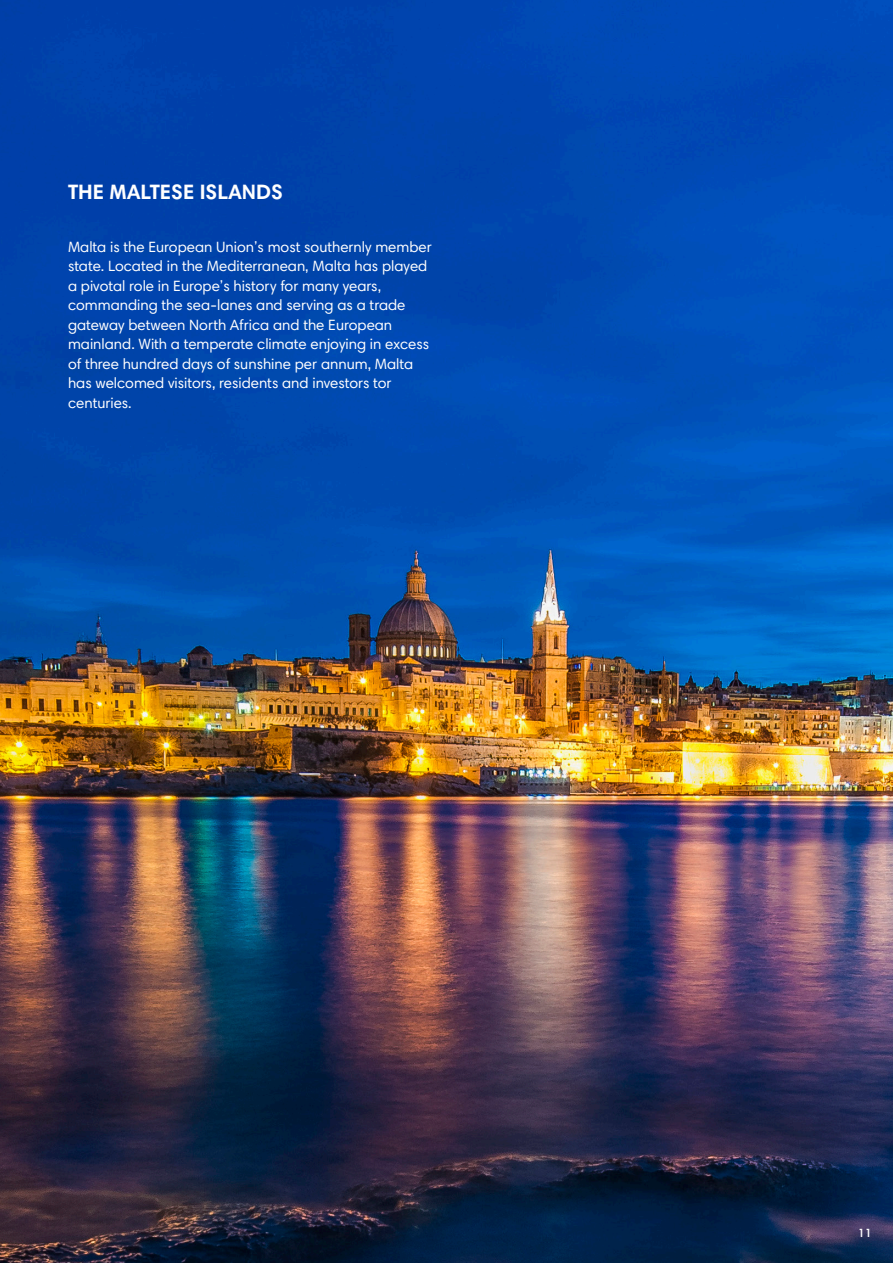
<style>
.page{position:relative;width:893px;height:1263px;background:#fff}
.page>*{position:absolute;margin:0;border:0;box-sizing:border-box;transform-origin:0 0}
.t1{font:700 21px "Harmonia Sans Pro Cyr";color:#fff}
.t2{font:15px/19.5px "Harmonia Sans Pro Cyr";color:#fff}
.t3{font:600 12px "Harmonia Sans Pro Cyr";color:#fff}
</style>
<div class="page">
<img style="left:0;top:0;width:893px;height:1263px">
<p class="t1" style="left:68px;top:178px;width:216px">THE MALTESE ISLANDS</p>
<p class="t2" style="left:68px;top:237px;width:365px">Malta is the European Union’s most southernly member state. Located in the Mediterranean, Malta has played a pivotal role in Europe’s history for many years, commanding the sea-lanes and serving as a trade gateway between North Africa and the European mainland. With a temperate climate enjoying in excess of three hundred days of sunshine per annum, Malta has welcomed visitors, residents and investors tor centuries.</p>
<p class="t3" style="left:858px;top:1225px;width:15px">11</p>
</div>
